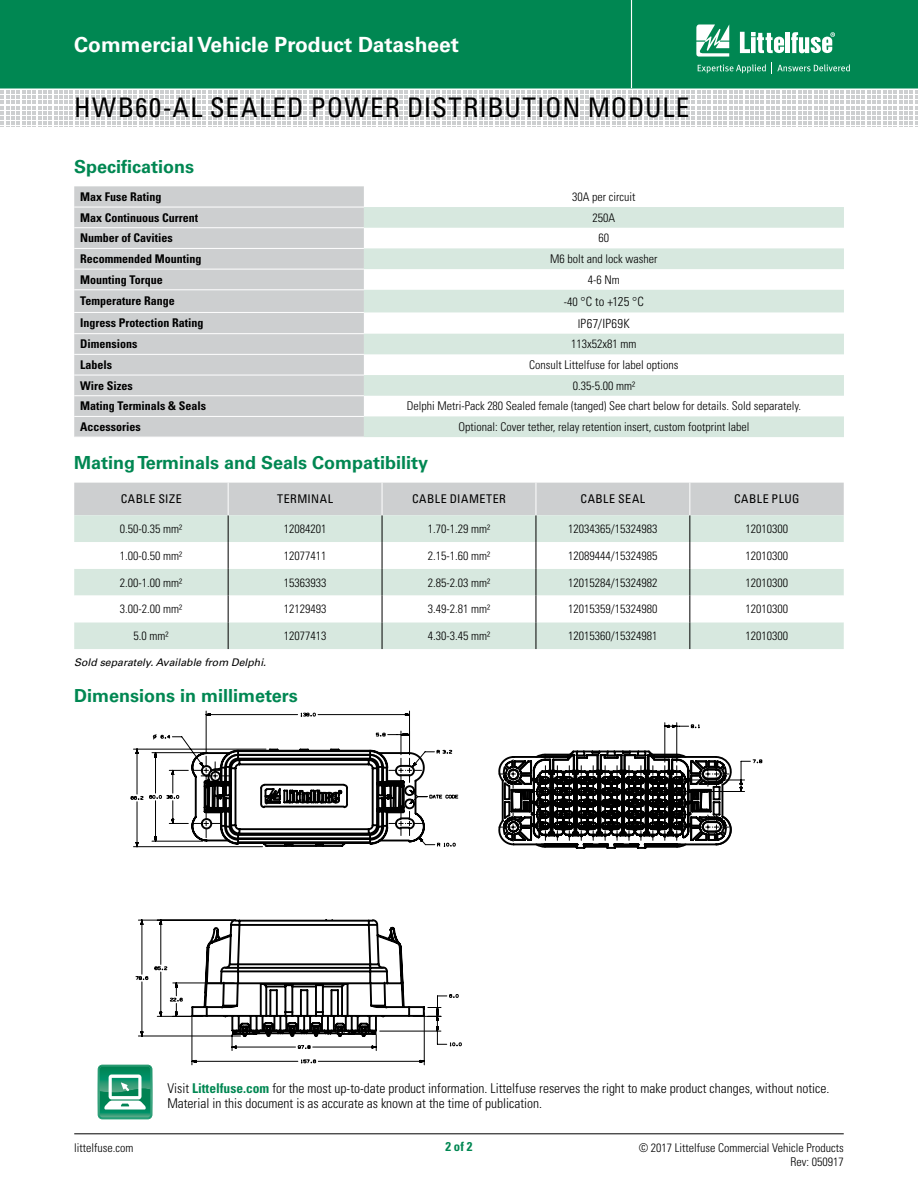
<style>
.page{position:relative;width:918px;height:1188px;background:#fff}
.page>*{position:absolute;margin:0;border:0;box-sizing:border-box;transform-origin:0 0}
.t1{font:condensed 27px "Univers LT Std";letter-spacing:.04em;color:#000}
.t2{font:700 21px "Univers LT Std";color:#fff}
.t3{font:700 18px "Univers LT Std";color:#008752}
.t4{font:300 condensed 13.5px/15px "Univers LT Std";color:#000}
.t5{font:300 condensed 12.75px "Univers LT Std";letter-spacing:.025em;color:#000}
.t6{font:700 condensed 12.75px "Univers LT Std";color:#008752}
.t7{font:300 condensed 12px/13.5px "Univers LT Std";color:#000;text-align:right}
.t8{font:700 condensed 12px "Univers LT Std";color:#000}
.t9{font:condensed 12px "Univers LT Std";letter-spacing:.045em;color:#000}
.t10{font:italic 10.5px "Univers LT Std";color:#000}
.s1{font-size:12px}
.s2{font-weight:700;color:#008752}
</style>
<div class="page">
<div style="left:0;top:0;width:918px;height:88px;background:#008752"></div>
<hr style="left:631px;top:0;width:1px;height:88px;background:#fff">
<hr style="left:74px;top:1134px;width:770px;height:1px;background:#000">
<svg style="left:1px;top:91px;width:917px;height:36px"></svg>
<svg style="left:696px;top:24px;width:33px;height:33px"></svg>
<hr style="left:786px;top:32px;width:4px;height:21px;background:#fff">
<svg style="left:791px;top:32px;width:44px;height:21px"></svg>
<svg style="left:740px;top:32px;width:44px;height:21px"></svg>
<svg style="left:698px;top:64px;width:68px;height:9px"></svg>
<svg style="left:772px;top:63px;width:78px;height:11px"></svg>
<div style="left:74px;top:186px;width:290px;height:251px;background:#cdcfd0"></div>
<svg style="left:364px;top:207px;width:480px;height:230px;fill:#d7e8df"></svg>
<hr style="left:74px;top:207px;width:290px;height:1px;background:#fff">
<hr style="left:74px;top:227px;width:290px;height:1px;background:#fff">
<hr style="left:74px;top:248px;width:290px;height:1px;background:#fff">
<hr style="left:74px;top:269px;width:290px;height:1px;background:#fff">
<hr style="left:74px;top:289px;width:290px;height:1px;background:#fff">
<hr style="left:74px;top:312px;width:290px;height:1px;background:#fff">
<hr style="left:74px;top:333px;width:290px;height:1px;background:#fff">
<hr style="left:74px;top:354px;width:290px;height:1px;background:#fff">
<hr style="left:74px;top:375px;width:290px;height:1px;background:#fff">
<hr style="left:74px;top:395px;width:290px;height:1px;background:#fff">
<hr style="left:74px;top:416px;width:290px;height:1px;background:#fff">
<svg style="left:74px;top:483px;width:770px;height:166px"></svg>
<hr style="left:228px;top:483px;width:1px;height:32px;background:#fff">
<hr style="left:382px;top:483px;width:1px;height:32px;background:#fff">
<hr style="left:536px;top:483px;width:1px;height:32px;background:#fff">
<hr style="left:689px;top:483px;width:1px;height:32px;background:#fff">
<svg style="left:98px;top:1065px;width:54px;height:54px"></svg>
<svg style="left:130px;top:734px;width:632px;height:303px"></svg>
<svg style="left:191px;top:710px;width:538px;height:355px"></svg>
<svg style="left:190px;top:747px;width:236px;height:102px"></svg>
<h2 class="t2" style="left:74px;top:32px;width:386px">Commercial Vehicle Product Datasheet</h2>
<h1 class="t1" style="left:74px;top:91px;width:617px">HWB60-AL SEALED POWER DISTRIBUTION MODULE</h1>
<h3 class="t3" style="left:74px;top:157px;width:122px">Specifications</h3>
<p class="t8" style="left:80px;top:189px;width:83px">Max Fuse Rating</p>
<p class="t7" style="left:572px;top:190px;width:65px">30A per circuit</p>
<p class="t8" style="left:80px;top:210px;width:119px">Max Continuous Current</p>
<p class="t7" style="left:593px;top:211px;width:24px">250A</p>
<p class="t8" style="left:80px;top:231px;width:94px">Number of Cavities</p>
<p class="t7" style="left:599px;top:231px;width:12px">60</p>
<p class="t8" style="left:80px;top:251px;width:123px">Recommended Mounting</p>
<p class="t7" style="left:550px;top:252px;width:109px">M6 bolt and lock washer</p>
<p class="t8" style="left:80px;top:272px;width:84px">Mounting Torque</p>
<p class="t7" style="left:588px;top:273px;width:33px">4-6 Nm</p>
<p class="t8" style="left:80px;top:294px;width:96px">Temperature Range</p>
<p class="t5" style="left:564px;top:294px;width:82px"><span class="s1">-40</span> °C to +125 °C</p>
<p class="t8" style="left:80px;top:316px;width:125px">Ingress Protection Rating</p>
<p class="t5" style="left:578px;top:316px;width:53px"><span class="s1">I</span>P67/IP69K</p>
<p class="t8" style="left:80px;top:337px;width:59px">Dimensions</p>
<p class="t7" style="left:571px;top:337px;width:67px">113x52x81 mm</p>
<p class="t8" style="left:80px;top:357px;width:33px">Labels</p>
<p class="t7" style="left:529px;top:358px;width:151px">Consult Littelfuse for label options</p>
<p class="t8" style="left:80px;top:378px;width:54px">Wire Sizes</p>
<p class="t7" style="left:573px;top:379px;width:64px">0.35-5.00 mm²</p>
<p class="t8" style="left:80px;top:399px;width:127px">Mating Terminals &amp; Seals</p>
<p class="t7" style="left:407px;top:399px;width:396px">Delphi Metri-Pack 280 Sealed female (tanged) See chart below for details. Sold separately.</p>
<p class="t8" style="left:80px;top:419px;width:62px">Accessories</p>
<p class="t7" style="left:458px;top:420px;width:293px">Optional: Cover tether, relay retention insert, custom footprint label</p>
<h3 class="t3" style="left:74px;top:452px;width:355px">Mating Terminals and Seals Compatibility</h3>
<p class="t9" style="left:121px;top:491px;width:62px">CABLE SIZE</p>
<p class="t9" style="left:277px;top:491px;width:57px">TERMINAL</p>
<p class="t9" style="left:412px;top:491px;width:95px">CABLE DIAMETER</p>
<p class="t9" style="left:581px;top:491px;width:66px">CABLE SEAL</p>
<p class="t9" style="left:734px;top:491px;width:67px">CABLE PLUG</p>
<p class="t7" style="left:120px;top:522px;width:64px">0.50-0.35 mm²</p>
<p class="t7" style="left:284px;top:522px;width:44px">12084201</p>
<p class="t7" style="left:428px;top:522px;width:64px">1.70-1.29 mm²</p>
<p class="t7" style="left:568px;top:522px;width:91px">12034365/15324983</p>
<p class="t7" style="left:746px;top:522px;width:44px">12010300</p>
<p class="t7" style="left:120px;top:549px;width:64px">1.00-0.50 mm²</p>
<p class="t7" style="left:284px;top:549px;width:44px">12077411</p>
<p class="t7" style="left:428px;top:549px;width:64px">2.15-1.60 mm²</p>
<p class="t7" style="left:568px;top:549px;width:91px">12089444/15324985</p>
<p class="t7" style="left:746px;top:549px;width:44px">12010300</p>
<p class="t7" style="left:120px;top:576px;width:64px">2.00-1.00 mm²</p>
<p class="t7" style="left:284px;top:576px;width:44px">15363933</p>
<p class="t7" style="left:428px;top:576px;width:64px">2.85-2.03 mm²</p>
<p class="t7" style="left:568px;top:576px;width:91px">12015284/15324982</p>
<p class="t7" style="left:746px;top:576px;width:44px">12010300</p>
<p class="t7" style="left:120px;top:602px;width:64px">3.00-2.00 mm²</p>
<p class="t7" style="left:284px;top:602px;width:44px">12129493</p>
<p class="t7" style="left:428px;top:602px;width:64px">3.49-2.81 mm²</p>
<p class="t7" style="left:568px;top:602px;width:91px">12015359/15324980</p>
<p class="t7" style="left:746px;top:602px;width:44px">12010300</p>
<p class="t7" style="left:134px;top:629px;width:37px">5.0 mm²</p>
<p class="t7" style="left:284px;top:629px;width:44px">12077413</p>
<p class="t7" style="left:428px;top:629px;width:64px">4.30-3.45 mm²</p>
<p class="t7" style="left:568px;top:629px;width:91px">12015360/15324981</p>
<p class="t7" style="left:746px;top:629px;width:44px">12010300</p>
<p class="t10" style="left:74px;top:657px;width:193px">Sold separately. Available from Delphi.</p>
<h3 class="t3" style="left:74px;top:685px;width:225px">Dimensions in millimeters</h3>
<p class="t4" style="left:167px;top:1081px;width:663px">Visit <span class="s2">Littelfuse.com</span> for the most up-to-date product information. Littelfuse reserves the right to make product changes, without notice.<br>Material in this document is as accurate as known at the time of publication.</p>
<p class="t7" style="left:74px;top:1141px;width:61px">littelfuse.com</p>
<p class="t6" style="left:445px;top:1139px;width:29px">2 of 2</p>
<p class="t7" style="left:639px;top:1141px;width:207px">© 2017 Littelfuse Commercial Vehicle Products<br>Rev: 050917</p>
</div>
